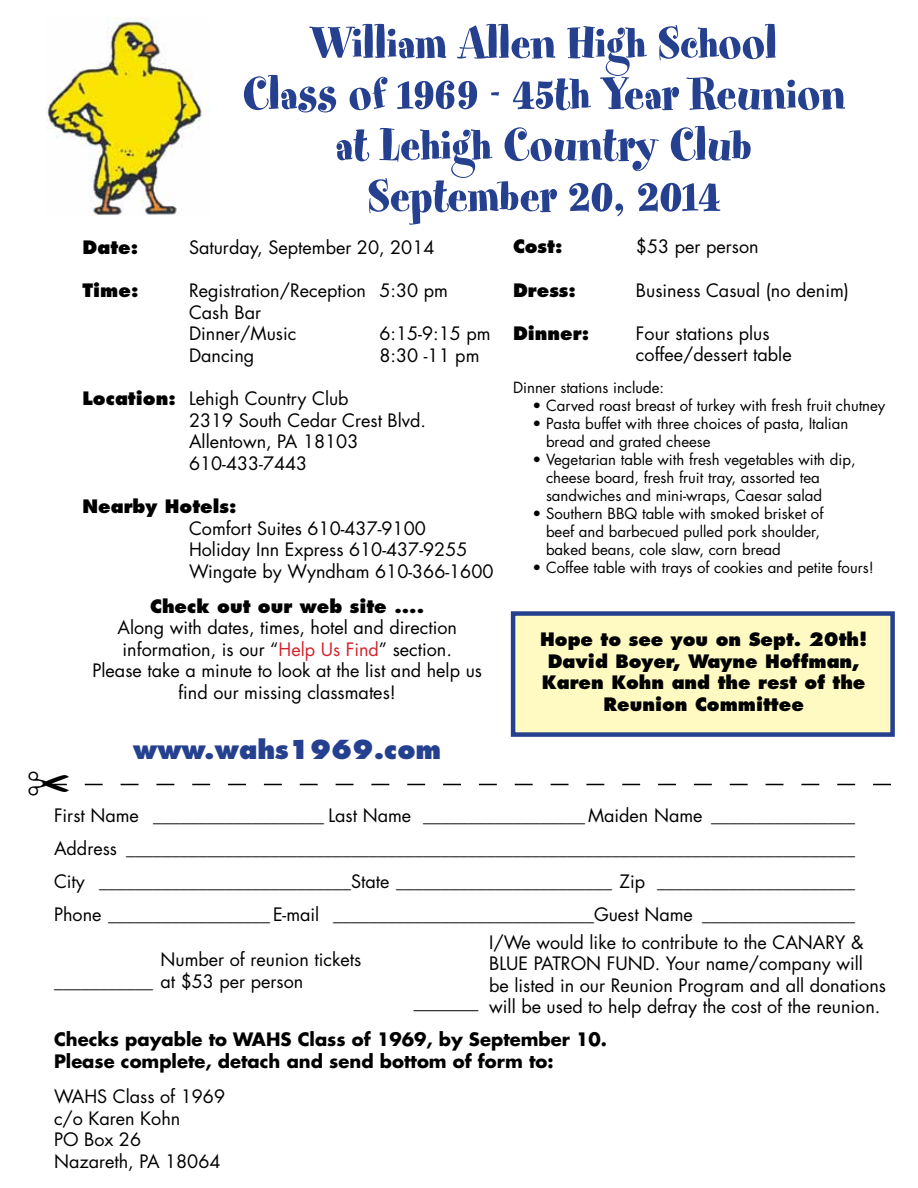
<style>
.page{position:relative;width:918px;height:1188px;background:#fff}
.page>*{position:absolute;margin:0;border:0;box-sizing:border-box;transform-origin:0 0}
.t1{font:51px/51px "Spumoni LP Std";color:#25408f;text-align:center}
.t2{font:800 25.5px "Futura Std";color:#25408f}
.t3{font:18px/21.6px "Futura Std";color:#000}
.t4{font:800 18px/21.6px "Futura Std";color:#000;text-align:center}
.t5{font:700 18px/21.6px "Futura Std";color:#000}
.t6{font:15px/18px "Futura Std";color:#000}
.s1{font-weight:800}
.s2{color:#d2232a}
</style>
<div class="page">
<img style="left:46px;top:17px;width:164px;height:199px">
<div style="left:511px;top:611px;width:384px;height:126px;background:#fffac2;border:4px solid #25408f"></div>
<hr style="left:414px;top:1010px;width:64px;height:1px;background:#000">
<svg style="left:48px;top:783px;width:843px;height:3px"></svg>
<h1 class="t1" style="left:242px;top:21px;width:605px">William Allen High School<br>Class of 1969 - 45th Year Reunion at Lehigh Country Club<br>September 20, 2014</h1>
<p class="t4" style="left:82px;top:236px;width:57px">Date:</p>
<p class="t3" style="left:189px;top:237px;width:247px">Saturday, September 20, 2014</p>
<p class="t4" style="left:82px;top:280px;width:58px">Time:</p>
<p class="t3" style="left:189px;top:280px;width:261px">Registration/Reception 5:30 pm<br>Cash Bar<br>Dinner/Music</p>
<p class="t3" style="left:379px;top:323px;width:113px">6:15-9:15 pm</p>
<p class="t3" style="left:189px;top:345px;width:67px">Dancing</p>
<p class="t3" style="left:379px;top:345px;width:102px">8:30 -11 pm</p>
<p class="t3" style="left:189px;top:388px;width:239px;text-indent:-107px"><span class="s1">Location:</span> Lehigh Country Club<br>2319 South Cedar Crest Blvd.<br>Allentown, PA 18103<br>610-433-7443</p>
<p class="t4" style="left:82px;top:496px;width:156px">Nearby Hotels:</p>
<p class="t3" style="left:189px;top:517px;width:306px">Comfort Suites 610-437-9100<br>Holiday Inn Express 610-437-9255<br>Wingate by Wyndham 610-366-1600</p>
<p class="t4" style="left:150px;top:595px;width:276px">Check out our web site ....</p>
<p class="t3" style="left:92px;top:617px;width:391px;text-align:center">Along with dates, times, hotel and direction information, is our “<span class="s2">Help Us Find</span>” section.<br>Please take a minute to look at the list and help us find our missing classmates!</p>
<h2 class="t2" style="left:133px;top:733px;width:310px">www.wahs1969.com</h2>
<p class="t4" style="left:513px;top:236px;width:51px">Cost:</p>
<p class="t3" style="left:636px;top:236px;width:124px">$53 per person</p>
<p class="t4" style="left:513px;top:279px;width:65px">Dress:</p>
<p class="t3" style="left:636px;top:279px;width:215px">Business Casual (no denim)</p>
<p class="t4" style="left:513px;top:322px;width:78px">Dinner:</p>
<p class="t3" style="left:636px;top:323px;width:157px">Four stations plus coffee/dessert table</p>
<p class="t6" style="left:513px;top:379px;width:153px">Dinner stations include:</p>
<p class="t6" style="left:532px;top:397px;width:354px">• Carved roast breast of turkey with fresh fruit chutney</p>
<p class="t6" style="left:546px;top:415px;width:304px;text-indent:-14px">• Pasta buffet with three choices of pasta, Italian bread and grated cheese</p>
<p class="t6" style="left:546px;top:451px;width:311px;text-indent:-14px">• Vegetarian table with fresh vegetables with dip, cheese board, fresh fruit tray, assorted tea sandwiches and mini-wraps, Caesar salad</p>
<p class="t6" style="left:546px;top:505px;width:279px;text-indent:-14px">• Southern BBQ table with smoked brisket of beef and barbecued pulled pork shoulder, baked beans, cole slaw, corn bread</p>
<p class="t6" style="left:532px;top:559px;width:343px">• Coffee table with trays of cookies and petite fours!</p>
<p class="t4" style="left:540px;top:629px;width:329px">Hope to see you on Sept. 20th!<br>David Boyer, Wayne Hoffman,<br>Karen Kohn and the rest of the<br>Reunion Committee</p>
<p class="t3" style="left:54px;top:799px;width:802px;line-height:33px;text-align:justify">First Name ___________________ Last Name __________________ Maiden Name ________________ Address _________________________________________________________________________________ City ____________________________State ________________________ Zip ______________________ Phone __________________ E-mail _____________________________Guest Name _________________</p>
<p class="t3" style="left:54px;top:949px;width:309px;text-indent:107px">Number of reunion tickets ___________ at $53 per person</p>
<p class="t5" style="left:54px;top:1028px;width:555px">Checks payable to WAHS Class of 1969, by September 10.<br>Please complete, detach and send bottom of form to:</p>
<p class="t3" style="left:54px;top:1086px;width:173px">WAHS Class of 1969 c/o Karen Kohn<br>PO Box 26<br>Nazareth, PA 18064</p>
<p class="t3" style="left:489px;top:931px;width:398px">I/We would like to contribute to the CANARY &amp; BLUE PATRON FUND. Your name/company will be listed in our Reunion Program and all donations will be used to help defray the cost of the reunion.</p>
</div>
